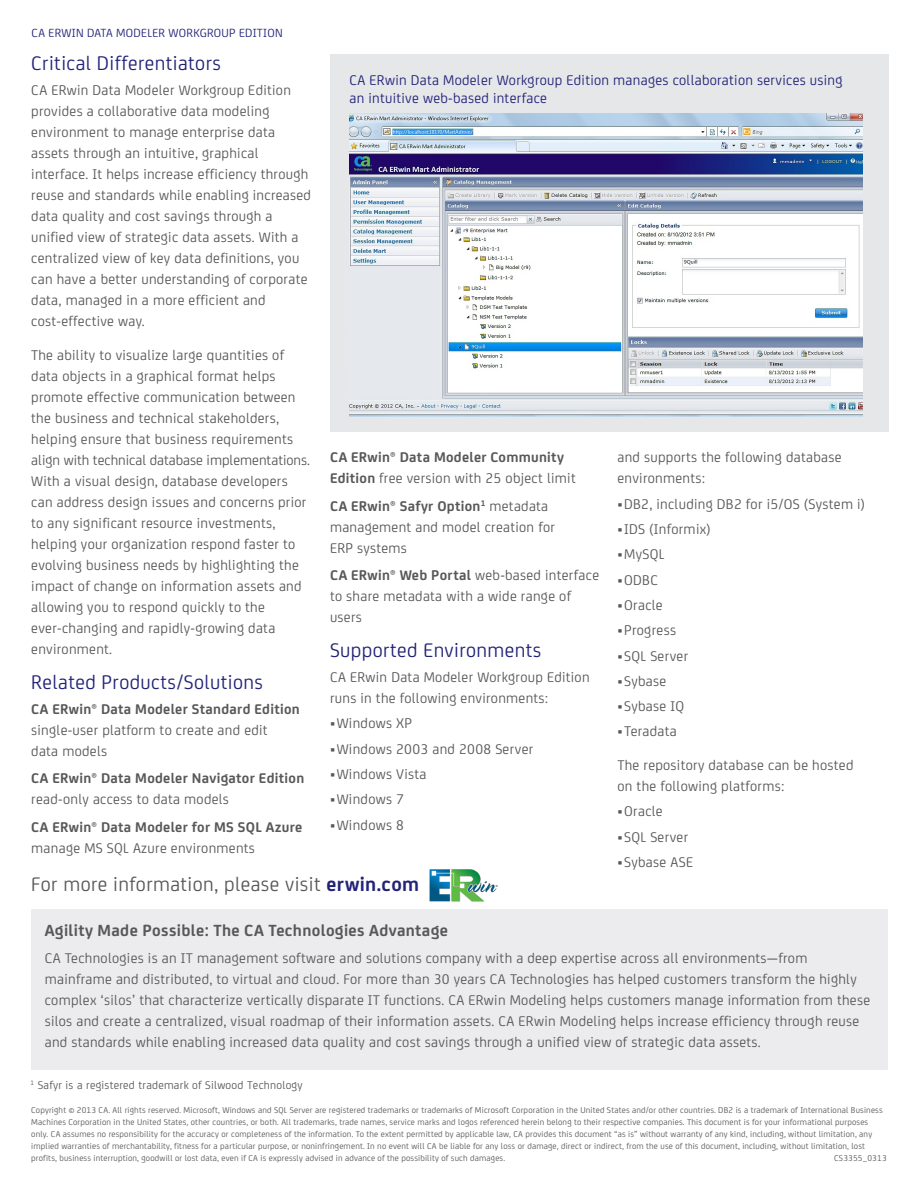
<style>
.page{position:relative;width:918px;height:1188px;background:#fff}
.page>*{position:absolute;margin:0;border:0;box-sizing:border-box;transform-origin:0 0}
.subhead{font:21px "CA Sans";letter-spacing:.02em;color:#222378}
.for_more_information{font:21px "CA Sans";letter-spacing:.02em;color:#57585a}
.Agility_Made_Possibl{font:700 17.25px "CA Sans";letter-spacing:.02em;color:#57585a}
.Body{font:15px/21px "CA Sans";letter-spacing:.02em;color:#57585a}
.Agility_Made_Possibl-2{font:15px/21px "CA Sans";letter-spacing:.02em;color:#57585a}
.last_body_list_no_bu{font:15px/21px "CA Sans";letter-spacing:.02em;color:#57585a}
.last_body_list_no_bu-2{font:700 15px/21px "CA Sans";letter-spacing:.02em;color:#57585a}
.screenshot_text{font:15px/18px "CA Sans";letter-spacing:.02em;color:#222378}
.cover_eyebrow_produc{font:12.6px "CA Sans";letter-spacing:.02em;color:#222378}
.Footnote{font:12px "CA Sans";letter-spacing:.02em;color:#57585a}
.Copyright{font:9px/12px "CA Sans";letter-spacing:.02em;color:#57585a}
.s1{font-weight:700}
.s2{font-weight:400}
.s3{font-weight:700;color:#222378}
</style>
<div class="page">
<div style="left:330px;top:54px;width:558px;height:378px;background:#e6e7e9"></div>
<img style="left:349px;top:114px;width:514px;height:302px">
<div style="left:31px;top:909px;width:856px;height:160px;background:#ececee"></div>
<img style="left:429px;top:869px;width:69px;height:32px">
<p class="cover_eyebrow_produc" style="left:32px;top:24px;width:253px">CA ERWIN DATA MODELER WORKGROUP EDITION</p>
<p class="subhead" style="left:31px;top:48px;width:191px">Critical Differentiators</p>
<p class="Body" style="left:31px;top:79px;width:281px">CA ERwin Data Modeler Workgroup Edition provides a collaborative data modeling environment to manage enterprise data assets through an intuitive, graphical interface. It helps increase efficiency through reuse and standards while enabling increased data quality and cost savings through a unified view of strategic data assets. With a centralized view of key data definitions, you can have a better understanding of corporate data, managed in a more efficient and cost-effective way.</p>
<p class="Body" style="left:31px;top:344px;width:280px">The ability to visualize large quantities of data objects in a graphical format helps promote effective communication between the business and technical stakeholders, helping ensure that business requirements align with technical database implementations.<br>With a visual design, database developers can address design issues and concerns prior to any significant resource investments, helping your organization respond faster to evolving business needs by highlighting the impact of change on information assets and allowing you to respond quickly to the ever-changing and rapidly-growing data environment.</p>
<p class="subhead" style="left:31px;top:667px;width:233px">Related Products/Solutions</p>
<p class="last_body_list_no_bu" style="left:31px;top:697px;width:270px"><span class="s1">CA ERwin® Data Modeler Standard Edition </span>single-user platform to create and edit<br>data models</p>
<p class="last_body_list_no_bu-2" style="left:31px;top:767px;width:274px">CA ERwin® Data Modeler Navigator Edition <span class="s2">read-only access to data models</span></p>
<p class="last_body_list_no_bu-2" style="left:31px;top:815px;width:273px">CA ERwin® Data Modeler for MS SQL Azure <span class="s2">manage MS SQL Azure environments</span></p>
<p class="screenshot_text" style="left:349px;top:70px;width:495px">CA ERwin Data Modeler Workgroup Edition manages collaboration services using an intuitive web-based interface</p>
<p class="last_body_list_no_bu-2" style="left:330px;top:446px;width:247px">CA ERwin® Data Modeler Community<br>Edition <span class="s2">free version with 25 object limit</span></p>
<p class="last_body_list_no_bu" style="left:330px;top:494px;width:227px"><span class="s1">CA ERwin® Safyr Option</span><sup>1</sup> metadata management and model creation for<br>ERP systems</p>
<p class="last_body_list_no_bu" style="left:330px;top:564px;width:271px"><span class="s1">CA ERwin® Web Portal</span> web-based interface to share metadata with a wide range of users</p>
<p class="subhead" style="left:330px;top:635px;width:213px">Supported Environments</p>
<p class="Body" style="left:330px;top:666px;width:261px">CA ERwin Data Modeler Workgroup Edition runs in the following environments:</p>
<p class="Agility_Made_Possibl-2" style="left:330px;top:712px;width:84px">• Windows XP</p>
<p class="Agility_Made_Possibl-2" style="left:330px;top:737px;width:205px">• Windows 2003 and 2008 Server</p>
<p class="Agility_Made_Possibl-2" style="left:330px;top:763px;width:98px">• Windows Vista</p>
<p class="Agility_Made_Possibl-2" style="left:330px;top:788px;width:76px">• Windows 7</p>
<p class="Agility_Made_Possibl-2" style="left:330px;top:813px;width:76px">• Windows 8</p>
<p class="Body" style="left:618px;top:446px;width:225px">and supports the following database environments:</p>
<p class="Agility_Made_Possibl-2" style="left:618px;top:492px;width:249px">• DB2, including DB2 for i5/OS (System i)</p>
<p class="Agility_Made_Possibl-2" style="left:618px;top:518px;width:95px">• IDS (Informix)</p>
<p class="Agility_Made_Possibl-2" style="left:618px;top:543px;width:48px">• MySQL</p>
<p class="Agility_Made_Possibl-2" style="left:618px;top:568px;width:42px">• ODBC</p>
<p class="Agility_Made_Possibl-2" style="left:618px;top:594px;width:47px">• Oracle</p>
<p class="Agility_Made_Possibl-2" style="left:618px;top:619px;width:60px">• Progress</p>
<p class="Agility_Made_Possibl-2" style="left:618px;top:644px;width:72px">• SQL Server</p>
<p class="Agility_Made_Possibl-2" style="left:618px;top:669px;width:50px">• Sybase</p>
<p class="Agility_Made_Possibl-2" style="left:618px;top:695px;width:68px">• Sybase IQ</p>
<p class="Agility_Made_Possibl-2" style="left:618px;top:720px;width:61px">• Teradata</p>
<p class="Body" style="left:618px;top:754px;width:237px">The repository database can be hosted on the following platforms:</p>
<p class="Agility_Made_Possibl-2" style="left:618px;top:800px;width:47px">• Oracle</p>
<p class="Agility_Made_Possibl-2" style="left:618px;top:825px;width:72px">• SQL Server</p>
<p class="Agility_Made_Possibl-2" style="left:618px;top:851px;width:77px">• Sybase ASE</p>
<p class="for_more_information" style="left:31px;top:869px;width:389px">For more information, please visit <span class="s3">erwin.com</span></p>
<p class="Agility_Made_Possibl" style="left:45px;top:917px;width:405px">Agility Made Possible: The CA Technologies Advantage</p>
<p class="Agility_Made_Possibl-2" style="left:45px;top:947px;width:827px">CA Technologies is an IT management software and solutions company with a deep expertise across all environments—from mainframe and distributed, to virtual and cloud. For more than 30 years CA Technologies has helped customers transform the highly complex ‘silos’ that characterize vertically disparate IT functions. CA ERwin Modeling helps customers manage information from these silos and create a centralized, visual roadmap of their information assets. CA ERwin Modeling helps increase efficiency through reuse and standards while enabling increased data quality and cost savings through a unified view of strategic data assets.</p>
<p class="Footnote" style="left:31px;top:1076px;width:274px"><sup>1</sup> Safyr is a registered trademark of Silwood Technology</p>
<p class="Copyright" style="left:31px;top:1103px;width:853px">Copyright © 2013 CA. All rights reserved. Microsoft, Windows and SQL Server are registered trademarks or trademarks of Microsoft Corporation in the United States and/or other countries. DB2 is a trademark of International Business Machines Corporation in the United States, other countries, or both. All trademarks, trade names, service marks and logos referenced herein belong to their respective companies. This document is for your informational purposes only. CA assumes no responsibility for the accuracy or completeness of the information. To the extent permitted by applicable law, CA provides this document “as is” without warranty of any kind, including, without limitation, any implied warranties of merchantability, fitness for a particular purpose, or noninfringement. In no event will CA be liable for any loss or damage, direct or indirect, from the use of this document, including, without limitation, lost profits, business interruption, goodwill or lost data, even if CA is expressly advised in advance of the possibility of such damages.</p>
<p class="Copyright" style="left:834px;top:1151px;width:54px">CS3355_0313</p>
</div>
